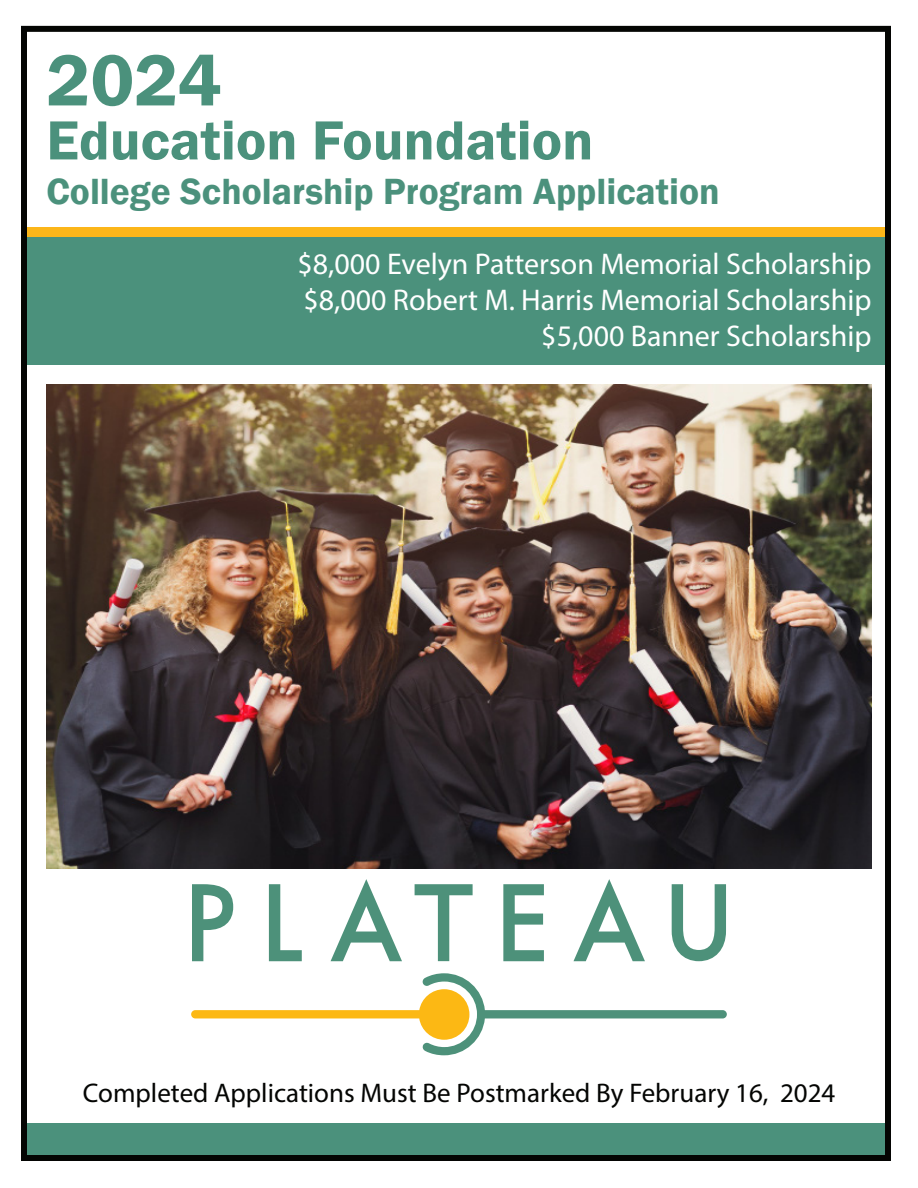
<style>
.page{position:relative;width:918px;height:1188px;background:#fff}
.page>*{position:absolute;margin:0;border:0;box-sizing:border-box;transform-origin:0 0}
.t1{font:600 75px "Franklin Gothic";color:#4b917c}
.t2{font:600 57px "Franklin Gothic";color:#4b917c}
.t3{font:600 37.5px "Franklin Gothic";color:#4b917c}
.t4{font:30px "Myriad Pro";color:#fff}
.t5{font:27px "Myriad Pro";color:#040503}
</style>
<div class="page">
<div style="left:27px;top:232px;width:864px;height:133px;background:#4b917c"></div>
<div style="left:27px;top:1123px;width:864px;height:38px;background:#4b917c"></div>
<div style="left:27px;top:227px;width:864px;height:10px;background:#fcb619"></div>
<div style="left:21px;top:26px;width:870px;height:1135px;border:6px solid #040503"></div>
<svg style="left:192px;top:884px;width:41px;height:77px"></svg>
<svg style="left:269px;top:884px;width:33px;height:77px"></svg>
<svg style="left:331px;top:879px;width:71px;height:82px"></svg>
<svg style="left:415px;top:884px;width:58px;height:77px"></svg>
<svg style="left:503px;top:884px;width:41px;height:77px"></svg>
<svg style="left:573px;top:879px;width:72px;height:82px"></svg>
<svg style="left:672px;top:884px;width:54px;height:77px"></svg>
<svg style="left:191px;top:973px;width:536px;height:82px"></svg>
<img style="left:46px;top:384px;width:826px;height:484px">
<p class="t1" style="left:46px;top:34px;width:177px">2024</p>
<p class="t2" style="left:46px;top:105px;width:549px">Education Foundation</p>
<p class="t3" style="left:46px;top:169px;width:675px">College Scholarship Program Application</p>
<p class="t4" style="left:298px;top:245px;width:576px">$8,000 Evelyn Patterson Memorial Scholarship</p>
<p class="t4" style="left:303px;top:281px;width:570px">$8,000 Robert M. Harris Memorial Scholarship</p>
<p class="t4" style="left:541px;top:317px;width:332px">$5,000 Banner Scholarship</p>
<p class="t5" style="left:83px;top:1077px;width:754px">Completed Applications Must Be Postmarked By February 16, 2024</p>
</div>
